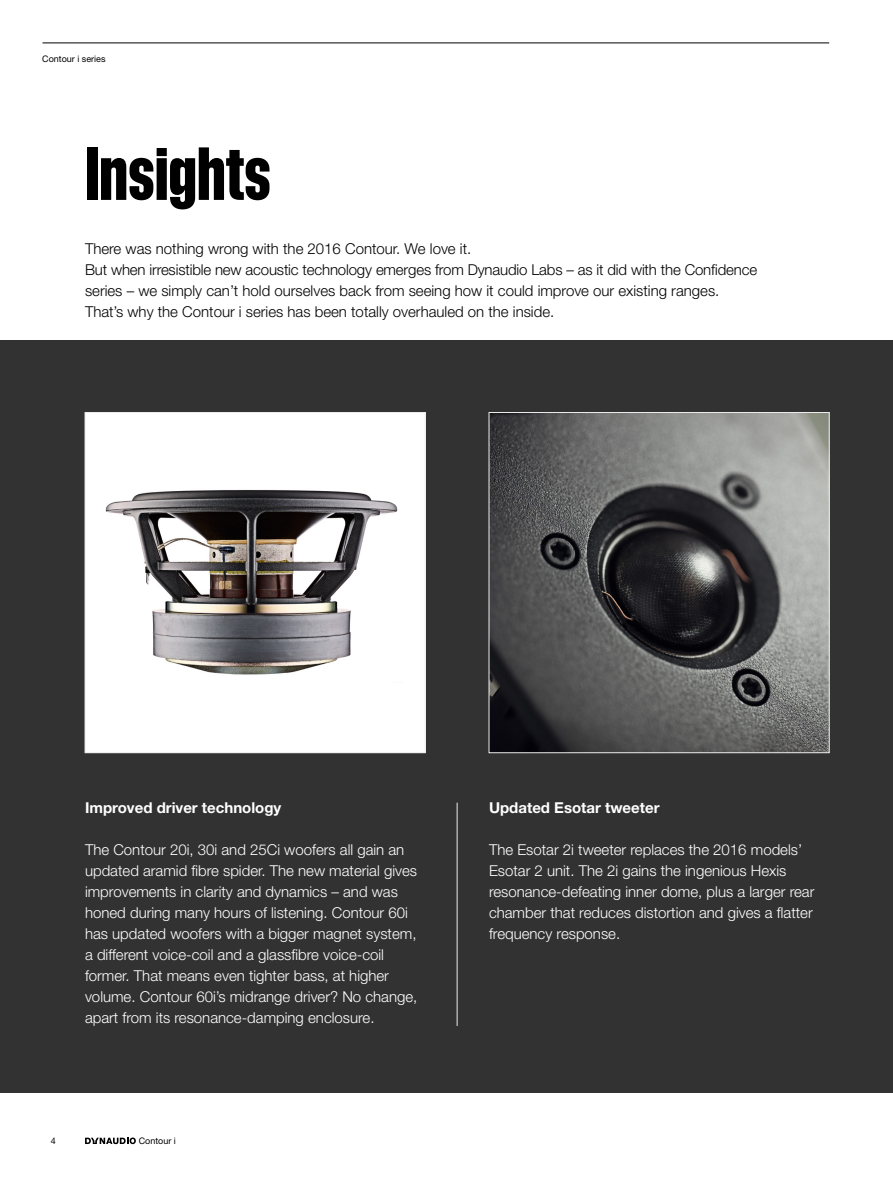
<style>
.page{position:relative;width:893px;height:1178px;background:#fff}
.page>*{position:absolute;margin:0;border:0;box-sizing:border-box;transform-origin:0 0}
.t1{font:700 75px "Schear Grotesk";color:#000}
.t2{font:300 15px/21px "Helvetica Neue LT Std";color:#fff}
.t3{font:300 15px/21px "Helvetica Neue LT Std";color:#000}
.t4{font:700 15px "Helvetica Neue LT Std";color:#fff}
.t5{font:9px "Helvetica Neue LT Std";color:#000}
</style>
<div class="page">
<div style="left:0;top:340px;width:893px;height:753px;background:#323232"></div>
<div style="left:85px;top:412px;width:340px;height:341px;background:#fff"></div>
<img style="left:105px;top:490px;width:293px;height:185px">
<div style="left:85px;top:412px;width:340px;height:341px;border:1px solid #ececec"></div>
<img style="left:491px;top:414px;width:336px;height:337px">
<div style="left:489px;top:412px;width:340px;height:341px;border:1px solid #ececec"></div>
<hr style="left:43px;top:43px;width:786px;height:1px;background:#000">
<svg style="left:85px;top:1137px;width:51px;height:7px"></svg>
<hr style="left:457px;top:803px;width:1px;height:223px;background:#ececec">
<p class="t5" style="left:42px;top:54px;width:65px">Contour i series</p>
<h1 class="t1" style="left:85px;top:132px;width:187px">Insights</h1>
<p class="t3" style="left:85px;top:238px;width:674px">There was nothing wrong with the 2016 Contour. We love it.<br>But when irresistible new acoustic technology emerges from Dynaudio Labs – as it did with the Confidence series – we simply can’t hold ourselves back from seeing how it could improve our existing ranges.<br>That’s why the Contour i series has been totally overhauled on the inside.</p>
<p class="t4" style="left:85px;top:799px;width:198px">Improved driver technology</p>
<p class="t2" style="left:85px;top:839px;width:334px">The Contour 20i, 30i and 25Ci woofers all gain an updated aramid fibre spider. The new material gives improvements in clarity and dynamics – and was honed during many hours of listening. Contour 60i has updated woofers with a bigger magnet system, a different voice-coil and a glassfibre voice-coil former. That means even tighter bass, at higher volume. Contour 60i’s midrange driver? No change, apart from its resonance-damping enclosure.</p>
<p class="t5" style="left:51px;top:1135px;width:7px">4</p>
<p class="t5" style="left:139px;top:1135px;width:39px">Contour i</p>
<p class="t4" style="left:489px;top:799px;width:172px">Updated Esotar tweeter</p>
<p class="t2" style="left:489px;top:839px;width:327px">The Esotar 2i tweeter replaces the 2016 models’ Esotar 2 unit. The 2i gains the ingenious Hexis resonance-defeating inner dome, plus a larger rear chamber that reduces distortion and gives a flatter frequency response.</p>
</div>
